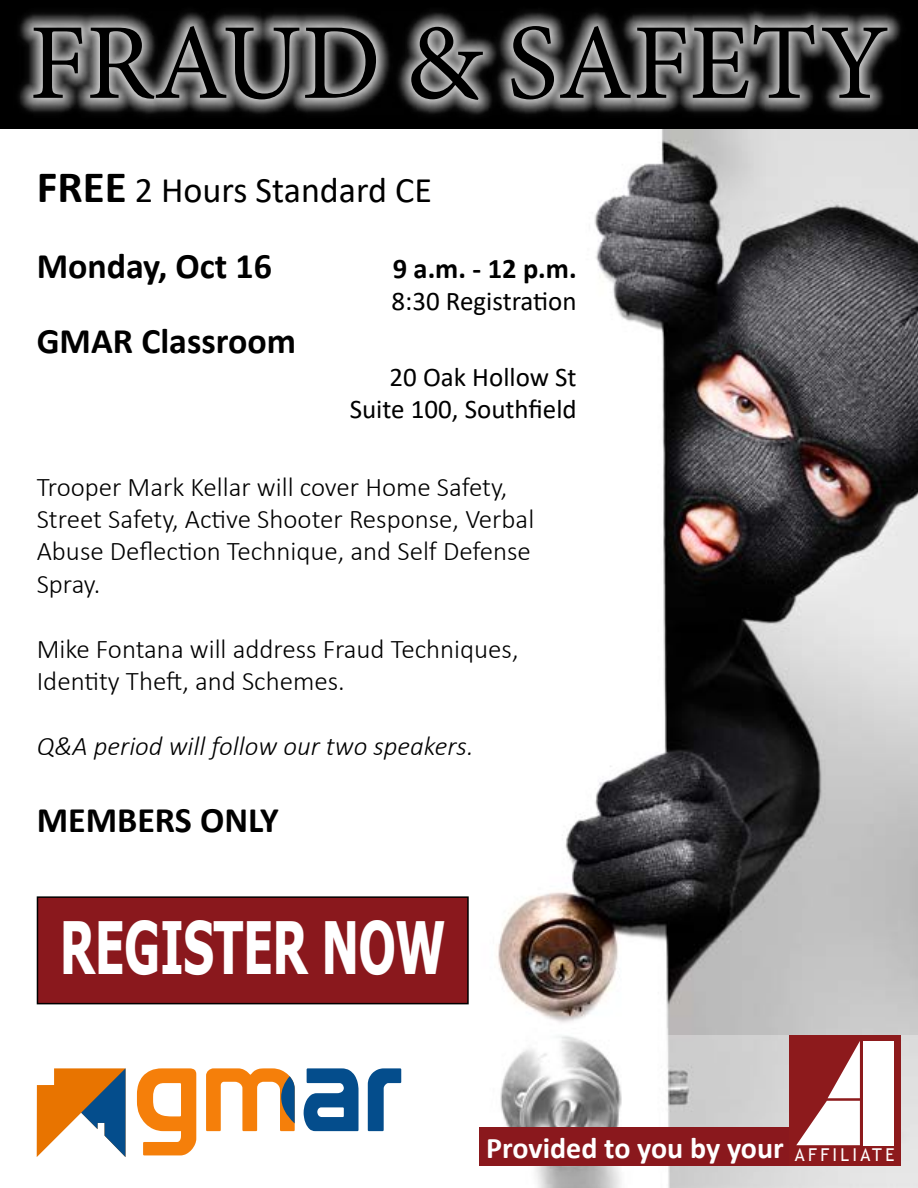
<style>
.page{position:relative;width:918px;height:1188px;background:#fff}
.page>*{position:absolute;margin:0;border:0;box-sizing:border-box;transform-origin:0 0}
.t1{font:120.45px "Prototype";color:#f57f0a}
.t2{font:108px "Minion Pro";color:#000}
.t3{font:700 72px "Tahoma";color:#fff;scale:.67 1}
.t4{font:36px/75.6px "Calibri";color:#000}
.t5{font:700 36px "Calibri";color:#000}
.t6{font:700 30px "Calibri";color:#fff}
.t7{font:700 28.5px "Calibri";color:#000}
.t8{font:300 27px/32.4px "Calibri";color:#000}
.t9{font:27px/32.4px "Calibri";color:#000;text-align:right}
.t10{font:italic 300 27px "Calibri";color:#000}
.s1{font-weight:700;font-size:45px}
.s2{font-weight:700}
</style>
<div class="page">
<div style="left:1px;top:1px;width:916px;height:128px;background:#000"></div>
<div style="left:0;top:0;width:918px;height:130px;border:2px solid #000"></div>
<img style="left:36px;top:130px;width:882px;height:905px">
<svg style="left:36px;top:1035px;width:882px;height:153px"></svg>
<svg style="left:19px;top:11px;width:882px;height:104px"></svg>
<svg style="left:37px;top:1068px;width:89px;height:89px"></svg>
<svg style="left:281px;top:1068px;width:120px;height:63px"></svg>
<div style="left:480px;top:1128px;width:332px;height:38px;background:#8a181d"></div>
<div style="left:789px;top:1035px;width:112px;height:131px;background:#8d1a1c"></div>
<svg style="left:796px;top:1041px;width:64px;height:104px"></svg>
<div style="left:864px;top:1041px;width:30px;height:104px;background:#fff"></div>
<div style="left:28px;top:165px;width:556px;height:677px;background:#fff"></div>
<div style="left:37px;top:897px;width:431px;height:107px;background:#8a181d"></div>
<div style="left:37px;top:896px;width:432px;height:108px;border:2px solid #000"></div>
<h2 class="t2" style="left:29px;top:-9px;width:861px">FRAUD &amp; SAFETY</h2>
<h3 class="t4" style="left:37px;top:152px;width:397px"><span class="s1">FREE</span> 2 Hours Standard CE<br><span class="s2">Monday, Oct 16</span></h3>
<p class="t7" style="left:393px;top:248px;width:185px">9 a.m. - 12 p.m.</p>
<p class="t9" style="left:392px;top:284px;width:187px">8:30 Registration</p>
<h3 class="t5" style="left:37px;top:316px;width:261px">GMAR Classroom</h3>
<p class="t9" style="left:350px;top:360px;width:228px">20 Oak Hollow St<br>Suite 100, Southfield</p>
<p class="t8" style="left:37px;top:470px;width:499px">Trooper Mark Kellar will cover Home Safety, Street Safety, Active Shooter Response, Verbal Abuse Deflection Technique, and Self Defense Spray.</p>
<p class="t8" style="left:37px;top:632px;width:483px">Mike Fontana will address Fraud Techniques,<br>Identity Theft, and Schemes.</p>
<p class="t10" style="left:37px;top:729px;width:438px">Q&amp;A period will follow our two speakers.</p>
<h3 class="t5" style="left:37px;top:795px;width:244px">MEMBERS ONLY</h3>
<h3 class="t3" style="left:60px;top:897px;width:576px">REGISTER NOW</h3>
<h1 class="t1" style="left:133px;top:1016px;width:168px">gm</h1>
<p class="t6" style="left:486px;top:1127px;width:410px">Provided to you by your <sub>A</sub> <sub>F</sub> <sub>F</sub> <sub>I</sub> <sub>L</sub> <sub>I</sub> <sub>AT</sub> <sub>E</sub></p>
</div>
